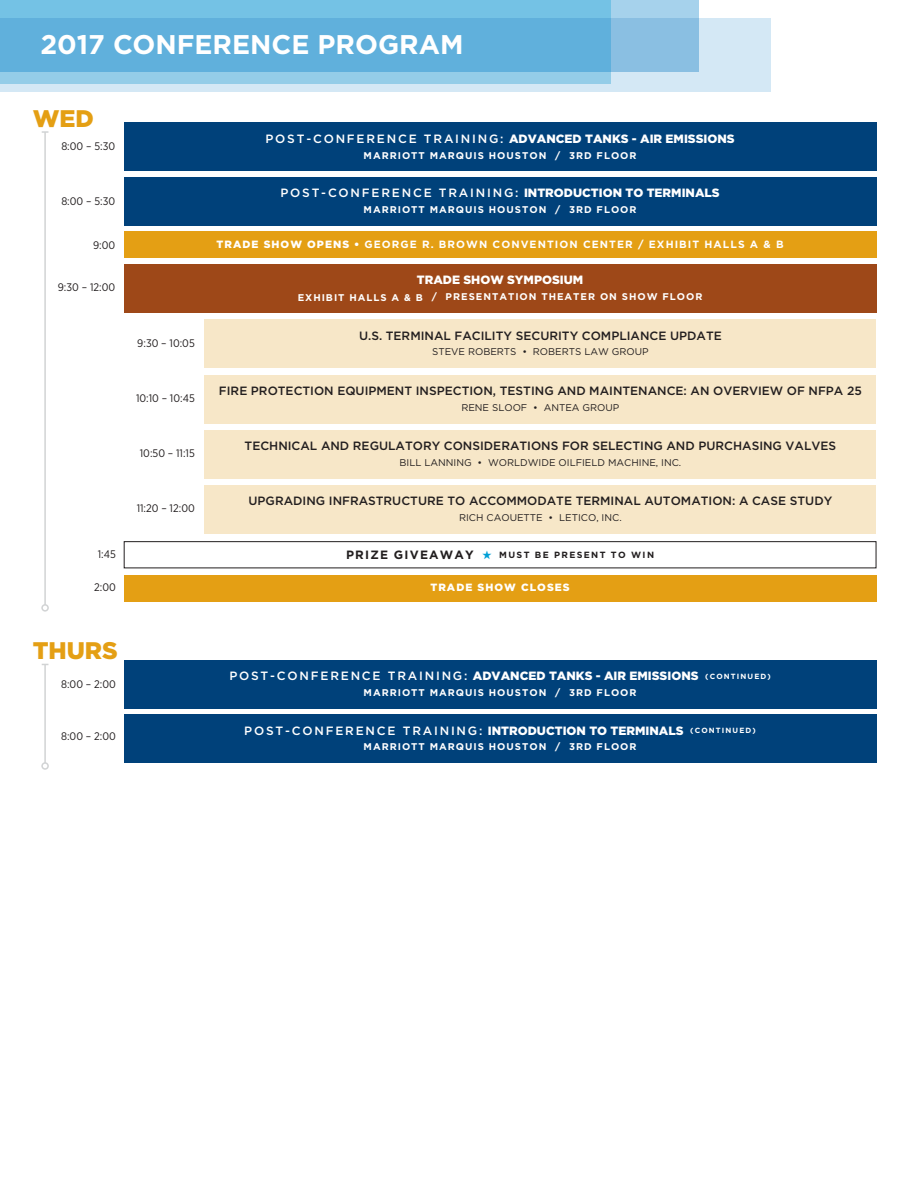
<style>
.page{position:relative;width:918px;height:1188px;background:#fff}
.page>*{position:absolute;margin:0;border:0;box-sizing:border-box;transform-origin:0 0}
.t1{font:700 27px "Gotham";color:#fff}
.t2{font:900 24px "Gotham";color:#e49f14}
.t3{font:500 12px "Gotham";color:#221e1f}
.t4{font:900 12px "Gotham";color:#fff}
.t5{font:500 12px "Gotham";letter-spacing:.15em;color:#fff}
.t6{font:10.95px "Gotham Narrow";color:#221e1f}
.t7{font:700 10.5px "Gotham";letter-spacing:.1em;color:#fff}
.t8{font:900 10.5px "Gotham";letter-spacing:.1em;color:#fff}
.t9{font:700 9.75px "Gotham";letter-spacing:.1em;color:#fff}
.t10{font:9.75px "Gotham";color:#221e1f}
.t11{font:700 9px "Gotham";letter-spacing:.15em;color:#221e1f}
.s1{font-weight:500}
.s2{font-weight:900}
.s3{font-size:12px}
.s4{color:#009fd6}
.s5{font-weight:700;font-size:7.5px}
</style>
<div class="page">
<div style="left:124px;top:541px;width:752px;height:27px;border:1px solid #221e1f"></div>
<div style="left:124px;top:265px;width:752px;height:48px;background:#9e4818"></div>
<div style="left:204px;top:320px;width:672px;height:48px;background:#f7e7c8"></div>
<div style="left:204px;top:375px;width:672px;height:48px;background:#f7e7c8"></div>
<div style="left:204px;top:430px;width:672px;height:49px;background:#f7e7c8"></div>
<div style="left:204px;top:485px;width:672px;height:49px;background:#f7e7c8"></div>
<hr style="left:44px;top:132px;width:2px;height:473px;background:#d1d3d4">
<div style="left:41px;top:604px;width:8px;height:8px;border:2px solid #d1d3d4;border-radius:50%"></div>
<div style="left:124px;top:231px;width:752px;height:27px;background:#e49f14"></div>
<div style="left:124px;top:575px;width:752px;height:27px;background:#e49f14"></div>
<hr style="left:44px;top:664px;width:2px;height:99px;background:#d1d3d4">
<div style="left:41px;top:762px;width:8px;height:8px;border:2px solid #d1d3d4;border-radius:50%"></div>
<div style="left:124px;top:123px;width:752px;height:48px;background:#00417a"></div>
<div style="left:124px;top:660px;width:752px;height:49px;background:#00417a"></div>
<div style="left:124px;top:177px;width:752px;height:49px;background:#00417a"></div>
<div style="left:124px;top:714px;width:752px;height:49px;background:#00417a"></div>
<div style="left:0;top:0;width:699px;height:72px;background:#a6d2ec"></div>
<div style="left:0;top:0;width:611px;height:84px;background:#74c2e5"></div>
<svg style="left:0;top:18px;width:771px;height:74px;background:#82c0e3"></svg>
<h1 class="t1" style="left:41px;top:27px;width:425px">2017 CONFERENCE PROGRAM</h1>
<h2 class="t2" style="left:33px;top:102px;width:63px">WED</h2>
<p class="t6" style="left:61px;top:140px;width:55px">8:00 – 5:30</p>
<p class="t6" style="left:61px;top:195px;width:55px">8:00 – 5:30</p>
<p class="t6" style="left:93px;top:238px;width:24px">9:00</p>
<p class="t6" style="left:58px;top:280px;width:59px">9:30 – 12:00</p>
<p class="t6" style="left:98px;top:548px;width:20px">1:45</p>
<p class="t6" style="left:94px;top:581px;width:23px">2:00</p>
<p class="t6" style="left:137px;top:337px;width:59px">9:30 – 10:05</p>
<p class="t6" style="left:136px;top:392px;width:60px">10:10 – 10:45</p>
<p class="t6" style="left:140px;top:447px;width:56px">10:50 – 11:15</p>
<p class="t6" style="left:137px;top:502px;width:60px">11:20 – 12:00</p>
<h2 class="t2" style="left:33px;top:634px;width:87px">THURS</h2>
<p class="t6" style="left:61px;top:677px;width:56px">8:00 – 2:00</p>
<p class="t6" style="left:61px;top:730px;width:56px">8:00 – 2:00</p>
<p class="t4" style="left:265px;top:130px;width:471px"><span class="s1">POST-CONFERENCE TRAINING:</span> ADVANCED TANKS - AIR EMISSIONS</p>
<p class="t9" style="left:364px;top:149px;width:274px">MARRIOTT MARQUIS HOUSTON / 3RD FLOOR</p>
<p class="t5" style="left:280px;top:185px;width:441px">POST-CONFERENCE TRAINING: <span class="s2">INTRODUCTION TO TERMINALS</span></p>
<p class="t9" style="left:364px;top:203px;width:274px">MARRIOTT MARQUIS HOUSTON / 3RD FLOOR</p>
<p class="t7" style="left:217px;top:238px;width:569px"><span class="s2">TRADE SHOW OPENS •</span> GEORGE R. BROWN CONVENTION CENTER / EXHIBIT HALLS A &amp; B</p>
<p class="t4" style="left:417px;top:272px;width:168px">TRADE SHOW SYMPOSIUM</p>
<p class="t9" style="left:298px;top:290px;width:406px">EXHIBIT HALLS A &amp; B / PRESENTATION THEATER ON SHOW FLOOR</p>
<p class="t3" style="left:359px;top:328px;width:364px">U.S. TERMINAL FACILITY SECURITY COMPLIANCE UPDATE</p>
<p class="t10" style="left:432px;top:346px;width:218px">STEVE ROBERTS • ROBERTS LAW GROUP</p>
<p class="t3" style="left:219px;top:383px;width:644px">FIRE PROTECTION EQUIPMENT INSPECTION, TESTING AND MAINTENANCE: AN OVERVIEW OF NFPA 25</p>
<p class="t10" style="left:461px;top:401px;width:160px">RENE SLOOF • ANTEA GROUP</p>
<p class="t3" style="left:245px;top:438px;width:593px">TECHNICAL AND REGULATORY CONSIDERATIONS FOR SELECTING AND PURCHASING VALVES</p>
<p class="t10" style="left:400px;top:456px;width:283px">BILL LANNING • WORLDWIDE OILFIELD MACHINE, INC.</p>
<p class="t3" style="left:249px;top:493px;width:585px">UPGRADING INFRASTRUCTURE TO ACCOMMODATE TERMINAL AUTOMATION: A CASE STUDY</p>
<p class="t10" style="left:459px;top:511px;width:164px">RICH CAOUETTE • LETICO, INC.</p>
<p class="t11" style="left:346px;top:549px;width:310px"><span class="s3">PRIZE GIVEAWAY</span> <span class="s4">★</span> MUST BE PRESENT TO WIN</p>
<p class="t8" style="left:430px;top:580px;width:141px">TRADE SHOW CLOSES</p>
<p class="t4" style="left:229px;top:668px;width:543px"><span class="s1">POST-CONFERENCE TRAINING:</span> ADVANCED TANKS - AIR EMISSIONS <span class="s5">(CONTINUED)</span></p>
<p class="t9" style="left:364px;top:686px;width:274px">MARRIOTT MARQUIS HOUSTON / 3RD FLOOR</p>
<p class="t5" style="left:244px;top:723px;width:513px">POST-CONFERENCE TRAINING: <span class="s2">INTRODUCTION TO TERMINALS</span> <span class="s5">(CONTINUED)</span></p>
<p class="t9" style="left:364px;top:740px;width:274px">MARRIOTT MARQUIS HOUSTON / 3RD FLOOR</p>
</div>
